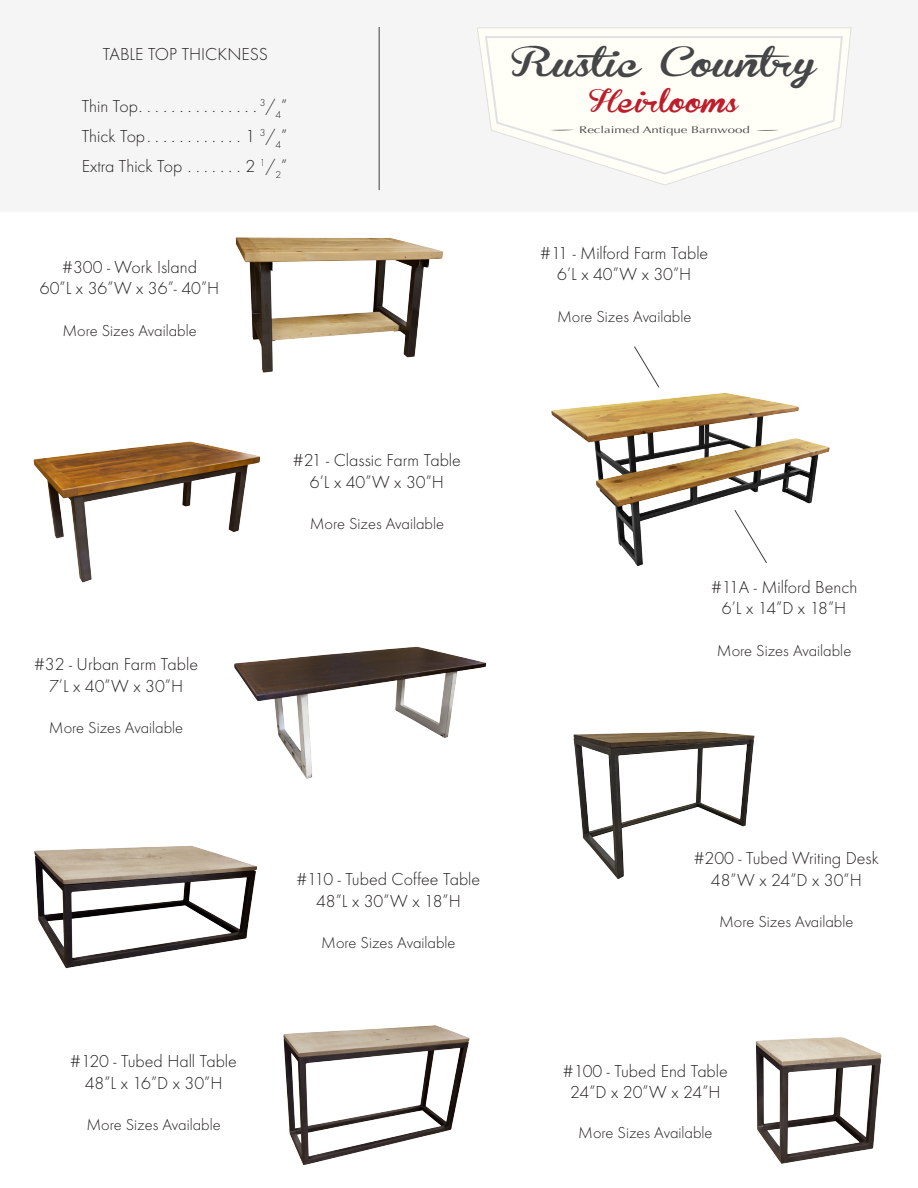
<style>
.page{position:relative;width:918px;height:1188px;background:#fff}
.page>*{position:absolute;margin:0;border:0;box-sizing:border-box;transform-origin:0 0}
.t1{font:28.65px "Brannboll Fet";color:#454647;scale:1.36 1}
.t2{font:22.8px "Brannboll Fet";color:#be1d2c;scale:1.31 1}
.t3{font:300 18px/21.6px "Futura T";color:#231f20;text-align:center}
.t4{font:300 16.5px "Futura T";color:#231f20}
.t5{font:9.75px "Optima";color:#454647;scale:1.36 1}
</style>
<div class="page">
<div style="left:0;top:0;width:918px;height:212px;background:#f5f5f5"></div>
<hr style="left:477px;top:27px;width:375px;height:1px;background:#e0e0dc">
<svg style="left:484px;top:36px;width:360px;height:140px"></svg>
<hr style="left:486px;top:36px;width:357px;height:2px;background:#e0e1e3">
<svg style="left:756px;top:130px;width:23px;height:1px"></svg>
<svg style="left:551px;top:130px;width:23px;height:1px"></svg>
<img style="left:33px;top:441px;width:228px;height:142px">
<img style="left:235px;top:237px;width:208px;height:136px">
<img style="left:234px;top:646px;width:253px;height:133px">
<img style="left:283px;top:1025px;width:187px;height:141px">
<img style="left:34px;top:846px;width:223px;height:123px">
<img style="left:755px;top:1037px;width:127px;height:127px">
<img style="left:551px;top:393px;width:279px;height:174px">
<img style="left:573px;top:731px;width:182px;height:148px">
<hr style="left:379px;top:27px;width:1px;height:163px;background:#3e3e3f">
<svg style="left:734px;top:509px;width:34px;height:55px"></svg>
<svg style="left:634px;top:346px;width:26px;height:42px"></svg>
<p class="t3" style="left:103px;top:43px;width:167px">TABLE TOP THICKNESS</p>
<p class="t3" style="left:82px;top:91px;width:207px;line-height:30px;text-align:justify">Thin Top...............<sup>3</sup>/<sub>4</sub>” Thick Top............1 <sup>3</sup>/<sub>4</sub>” Extra Thick Top . . . . . . . 2 <sup>1</sup>/<sub>2</sub>”</p>
<p class="t3" style="left:40px;top:256px;width:181px">#300 - Work Island<br>60”L x 36”W x 36”- 40”H</p>
<p class="t4" style="left:62px;top:321px;width:136px">More Sizes Available</p>
<p class="t3" style="left:34px;top:653px;width:165px">#32 - Urban Farm Table<br>7’L x 40”W x 30”H</p>
<p class="t4" style="left:49px;top:718px;width:136px">More Sizes Available</p>
<p class="t3" style="left:293px;top:449px;width:170px">#21 - Classic Farm Table<br>6’L x 40”W x 30”H</p>
<p class="t4" style="left:310px;top:514px;width:136px">More Sizes Available</p>
<h1 class="t1" style="left:512px;top:54px;width:226px">Rustic Country</h1>
<p class="t2" style="left:589px;top:94px;width:115px">Heirlooms</p>
<p class="t5" style="left:579px;top:124px;width:127px">Reclaimed Antique Barnwood</p>
<p class="t3" style="left:540px;top:242px;width:170px">#11 - Milford Farm Table<br>6’L x 40”W x 30”H</p>
<p class="t4" style="left:557px;top:307px;width:136px">More Sizes Available</p>
<p class="t3" style="left:711px;top:576px;width:148px">#11A - Milford Bench<br>6’L x 14”D x 18”H</p>
<p class="t4" style="left:717px;top:640px;width:136px">More Sizes Available</p>
<p class="t3" style="left:70px;top:1050px;width:168px">#120 - Tubed Hall Table<br>48”L x 16”D x 30”H</p>
<p class="t4" style="left:86px;top:1115px;width:136px">More Sizes Available</p>
<p class="t3" style="left:296px;top:869px;width:185px">#110 - Tubed Coffee Table<br>48”L x 30”W x 18”H</p>
<p class="t4" style="left:321px;top:933px;width:136px">More Sizes Available</p>
<p class="t3" style="left:694px;top:847px;width:187px">#200 - Tubed Writing Desk<br>48”W x 24”D x 30”H</p>
<p class="t4" style="left:719px;top:912px;width:136px">More Sizes Available</p>
<p class="t3" style="left:563px;top:1060px;width:166px">#100 - Tubed End Table<br>24”D x 20”W x 24”H</p>
<p class="t4" style="left:578px;top:1123px;width:136px">More Sizes Available</p>
</div>
